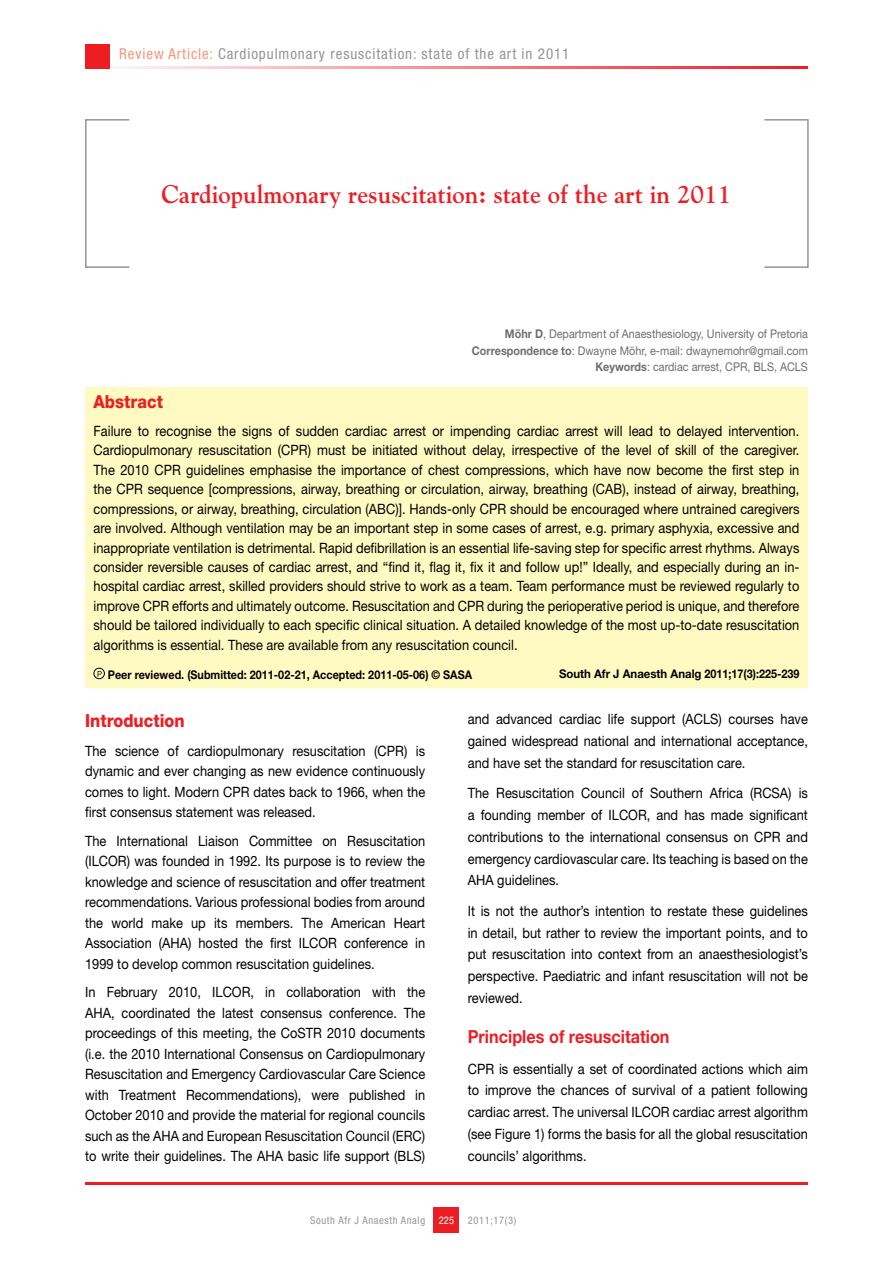
<style>
.page{position:relative;width:893px;height:1263px;background:#fff}
.page>*{position:absolute;margin:0;border:0;box-sizing:border-box;transform-origin:0 0}
.t1{font:700 25.5px "Goudy";color:#ed1d24;scale:.96 1}
.t2{font:700 18px "Helvetica Neue LT Std";color:#ed1d24;scale:.9 1}
.t3{font:800 18px "Helvetica Neue LT Std";color:#ed1d24;scale:.9 1}
.t4{font:condensed 15px "Helvetica Neue LT Std";letter-spacing:.06em;color:#939598}
.t5{font:14.25px/20.4px "Helvetica Neue LT Std";color:#000;text-align:justify;scale:.9 1}
.t6{font:12px/16.5px "Helvetica Neue LT Std";color:#6d6e71;text-align:right;scale:.9 1}
.t7{font:700 12px "Helvetica Neue LT Std";color:#000;scale:.9 1}
.t8{font:700 12px "Helvetica Neue LT Std";color:#000;scale:.95 1}
.t9{font:condensed 10.5px "Helvetica Neue LT Std";letter-spacing:.06em;color:#939598}
.t10{font:condensed 10.5px "Helvetica Neue LT Std";color:#fff}
.s1{color:#f79679}
.s2{font-weight:700}
</style>
<div class="page">
<hr style="left:85px;top:66px;width:723px;height:2px;background:#ed1d24">
<div style="left:85px;top:44px;width:24px;height:24px;background:#ed1d24"></div>
<div style="left:434px;top:1208px;width:25px;height:25px;background:#ed1d24"></div>
<hr style="left:85px;top:1182px;width:723px;height:2px;background:#ed1d24">
<div style="left:764px;top:119px;width:45px;height:149px;border:2px solid #939598"></div>
<div style="left:85px;top:119px;width:45px;height:149px;border:2px solid #939598"></div>
<div style="left:85px;top:387px;width:723px;height:301px;background:#fffac2"></div>
<div style="left:94px;top:668px;width:11px;height:11px;border:1px solid #000;border-radius:50%"></div>
<svg style="left:98px;top:671px;width:4px;height:6px"></svg>
<p class="t4" style="left:119px;top:45px;width:452px"><span class="s1">Review Article:</span> Cardiopulmonary resuscitation: state of the art in 2011</p>
<h1 class="t1" style="left:162px;top:179px;width:595px">Cardiopulmonary resuscitation: state of the art in 2011</h1>
<p class="t6" style="left:472px;top:325px;width:375px"><span class="s2">Möhr D</span>, Department of Anaesthesiology, University of Pretoria<br><span class="s2">Correspondence to</span>: Dwayne Möhr, e-mail: dwaynemohr@gmail.com<br><span class="s2">Keywords</span>: cardiac arrest, CPR, BLS, ACLS</p>
<p class="t3" style="left:94px;top:391px;width:79px">Abstract</p>
<p class="t5" style="left:94px;top:420px;width:786px;line-height:19.5px">Failure to recognise the signs of sudden cardiac arrest or impending cardiac arrest will lead to delayed intervention.<br>Cardiopulmonary resuscitation (CPR) must be initiated without delay, irrespective of the level of skill of the caregiver.<br>The 2010 CPR guidelines emphasise the importance of chest compressions, which have now become the first step in the CPR sequence [compressions, airway, breathing or circulation, airway, breathing (CAB), instead of airway, breathing, compressions, or airway, breathing, circulation (ABC)]. Hands-only CPR should be encouraged where untrained caregivers are involved. Although ventilation may be an important step in some cases of arrest, e.g. primary asphyxia, excessive and inappropriate ventilation is detrimental. Rapid defibrillation is an essential life-saving step for specific arrest rhythms. Always consider reversible causes of cardiac arrest, and “find it, flag it, fix it and follow up!” Ideally, and especially during an in&shy;hospital cardiac arrest, skilled providers should strive to work as a team. Team performance must be reviewed regularly to improve CPR efforts and ultimately outcome. Resuscitation and CPR during the perioperative period is unique, and therefore should be tailored individually to each specific clinical situation. A detailed knowledge of the most up-to-date resuscitation algorithms is essential. These are available from any resuscitation council.</p>
<p class="t7" style="left:108px;top:667px;width:406px">Peer reviewed. (Submitted: 2011-02-21, Accepted: 2011-05-06) © SASA</p>
<p class="t8" style="left:559px;top:666px;width:255px">South Afr J Anaesth Analg 2011;17(3):225-239</p>
<p class="t3" style="left:85px;top:709px;width:112px">Introduction</p>
<p class="t5" style="left:85px;top:740px;width:379px">The science of cardiopulmonary resuscitation (CPR) is dynamic and ever changing as new evidence continuously comes to light. Modern CPR dates back to 1966, when the first consensus statement was released.</p>
<p class="t5" style="left:85px;top:830px;width:379px">The International Liaison Committee on Resuscitation (ILCOR) was founded in 1992. Its purpose is to review the knowledge and science of resuscitation and offer treatment recommendations. Various professional bodies from around the world make up its members. The American Heart Association (AHA) hosted the first ILCOR conference in 1999 to develop common resuscitation guidelines.</p>
<p class="t5" style="left:85px;top:982px;width:380px">In February 2010, ILCOR, in collaboration with the AHA, coordinated the latest consensus conference. The proceedings of this meeting, the CoSTR 2010 documents (i.e. the 2010 International Consensus on Cardiopulmonary Resuscitation and Emergency Cardiovascular Care Science with Treatment Recommendations), were published in October 2010 and provide the material for regional councils such as the AHA and European Resuscitation Council (ERC) to write their guidelines. The AHA basic life support (BLS)</p>
<p class="t5" style="left:468px;top:708px;width:379px;line-height:21.9px">and advanced cardiac life support (ACLS) courses have gained widespread national and international acceptance, and have set the standard for resuscitation care.</p>
<p class="t5" style="left:468px;top:782px;width:379px;line-height:21.9px">The Resuscitation Council of Southern Africa (RCSA) is a founding member of ILCOR, and has made significant contributions to the international consensus on CPR and emergency cardiovascular care. Its teaching is based on the AHA guidelines.</p>
<p class="t5" style="left:468px;top:899px;width:379px;line-height:21.9px">It is not the author’s intention to restate these guidelines in detail, but rather to review the important points, and to put resuscitation into context from an anaesthesiologist’s perspective. Paediatric and infant resuscitation will not be reviewed.</p>
<p class="t2" style="left:468px;top:1026px;width:226px">Principles of resuscitation</p>
<p class="t5" style="left:468px;top:1057px;width:379px;line-height:21.9px">CPR is essentially a set of coordinated actions which aim to improve the chances of survival of a patient following cardiac arrest. The universal ILCOR cardiac arrest algorithm (see Figure 1) forms the basis for all the global resuscitation councils’ algorithms.</p>
<p class="t9" style="left:310px;top:1214px;width:117px">South Afr J Anaesth Analg</p>
<p class="t10" style="left:439px;top:1214px;width:17px">225</p>
<p class="t9" style="left:468px;top:1214px;width:50px">2011;17(3)</p>
</div>
